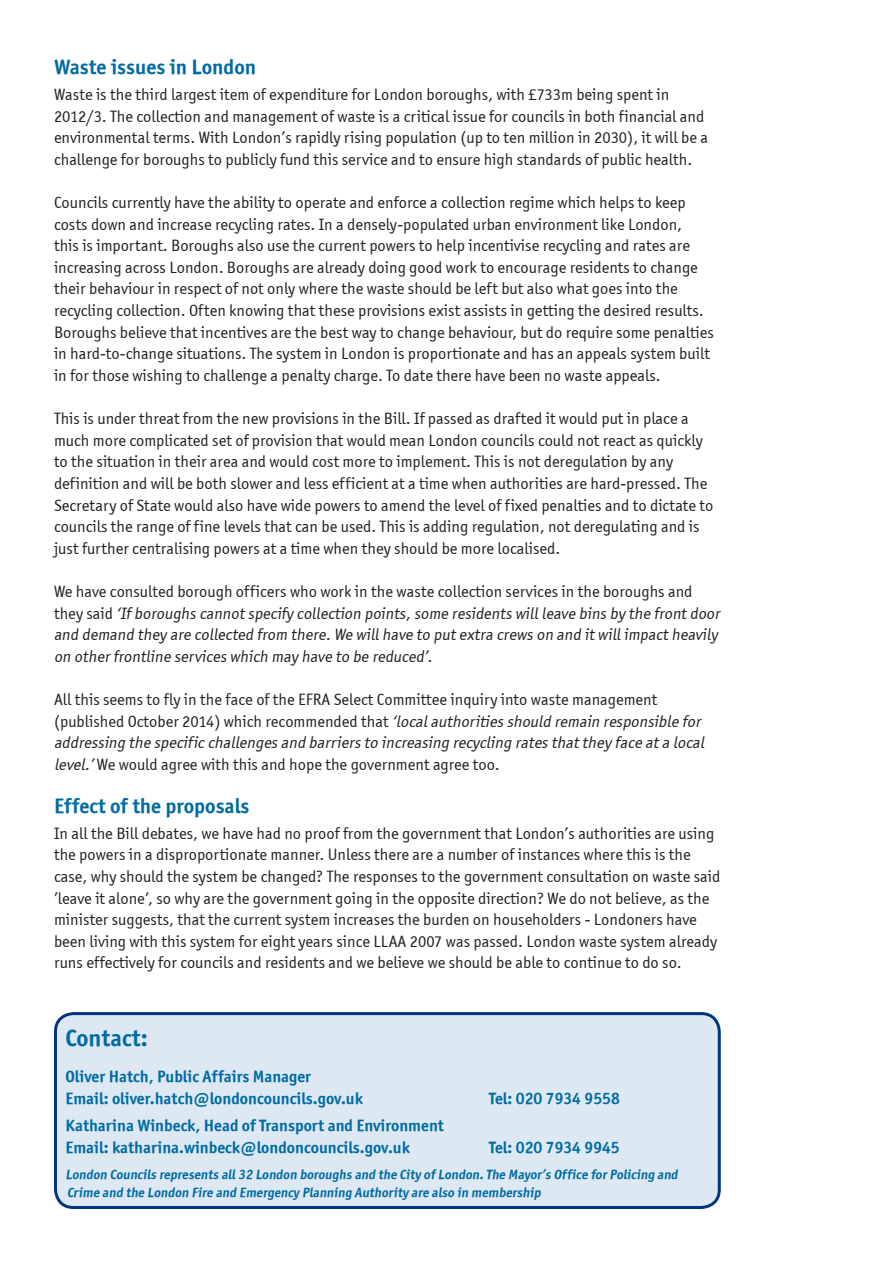
<style>
.page{position:relative;width:893px;height:1263px;background:#fff}
.page>*{position:absolute;margin:0;border:0;box-sizing:border-box;transform-origin:0 0}
.t1{font:24px "Officina Sans ITCTT Bold";color:#006ba3}
.t2{font:21px "Officina Sans ITCTT Bold";color:#006ba3}
.t3{font:16.5px/21.6px "Officina Sans ITCTT Book";color:#231f20}
.t4{font:16.5px "Officina Sans ITCTT Bold";color:#006ba3}
.t5{font:13.5px/18px "Officina Sans ITCTT Bold";color:#006ba3}
.s1{font-style:italic}
</style>
<div class="page">
<div style="left:56px;top:1013px;width:663px;height:194px;background:#dde8f3;border-radius:18px"></div>
<div style="left:54px;top:1012px;width:667px;height:197px;border:3px solid #00367d;border-radius:18px"></div>
<p class="t2" style="left:54px;top:54px;width:204px">Waste issues in London</p>
<p class="t3" style="left:54px;top:84px;width:655px">Waste is the third largest item of expenditure for London boroughs, with £733m being spent in 2012/3. The collection and management of waste is a critical issue for councils in both financial and environmental terms. With London’s rapidly rising population (up to ten million in 2030), it will be a challenge for boroughs to publicly fund this service and to ensure high standards of public health.</p>
<p class="t3" style="left:54px;top:192px;width:661px">Councils currently have the ability to operate and enforce a collection regime which helps to keep costs down and increase recycling rates. In a densely-populated urban environment like London,<br>this is important. Boroughs also use the current powers to help incentivise recycling and rates are increasing across London. Boroughs are already doing good work to encourage residents to change their behaviour in respect of not only where the waste should be left but also what goes into the recycling collection. Often knowing that these provisions exist assists in getting the desired results.<br>Boroughs believe that incentives are the best way to change behaviour, but do require some penalties in hard-to-change situations. The system in London is proportionate and has an appeals system built in for those wishing to challenge a penalty charge. To date there have been no waste appeals.</p>
<p class="t3" style="left:54px;top:408px;width:661px">This is under threat from the new provisions in the Bill. If passed as drafted it would put in place a much more complicated set of provision that would mean London councils could not react as quickly to the situation in their area and would cost more to implement. This is not deregulation by any definition and will be both slower and less efficient at a time when authorities are hard-pressed. The Secretary of State would also have wide powers to amend the level of fixed penalties and to dictate to councils the range of fine levels that can be used. This is adding regulation, not deregulating and is just further centralising powers at a time when they should be more localised.</p>
<p class="t3" style="left:54px;top:580px;width:670px">We have consulted borough officers who work in the waste collection services in the boroughs and<br>t h ey s a i d ‘If boroughs cannot specify collection points,some residents willleave bins by the front door and demand they are collected from there.We willhave to put extra crews on and it willimpact heavily on other frontline services which may have to be reduced’.</p>
<p class="t3" style="left:54px;top:688px;width:655px">All this seems to fly in the face of the EFRA Select Committee inquiry into waste management (published October 2014) which recommended that <span class="s1">‘localauthoritiesshould remain responsible for addressing the specificchallengesand barriersto increasing recycling ratesthatthey face ata local level.’</span>We would agree with this and hope the government agree too.</p>
<p class="t2" style="left:54px;top:793px;width:197px">Effect of the proposals</p>
<p class="t3" style="left:54px;top:822px;width:668px">In all the Bill debates, we have had no proof from the government that London’s authorities are using the powers in a disproportionate manner. Unless there are a number of instances where this is the case, why should the system be changed? The responses to the government consultation on waste said ’leave it alone’, so why are the government going in the opposite direction? We do not believe, as the minister suggests, that the current system increases the burden on householders - Londoners have been living with this system for eight years since LLAA 2007 was passed. London waste system already runs effectively for councils and residents and we believe we should be able to continue to do so.</p>
<p class="t1" style="left:66px;top:1023px;width:84px">Contact:</p>
<p class="t4" style="left:66px;top:1066px;width:247px">Oliver Hatch, Public Affairs Manager</p>
<p class="t4" style="left:66px;top:1088px;width:299px">Email: oliver.hatch@londoncouncils.gov.uk</p>
<p class="t4" style="left:489px;top:1088px;width:132px">Tel: 020 7934 9558</p>
<p class="t4" style="left:66px;top:1115px;width:380px">Katharina Winbeck, Head of Transport and Environment</p>
<p class="t4" style="left:66px;top:1137px;width:346px">Email: katharina.winbeck@londoncouncils.gov.uk</p>
<p class="t4" style="left:489px;top:1137px;width:132px">Tel: 020 7934 9945</p>
<p class="t5" style="left:66px;top:1166px;width:616px">London Councils represents all32 London boroughs and the City of London.The Mayor’s Office for Policing and<br>Crime and the London Fire and Emergency Planning Authority are also in membership</p>
</div>
